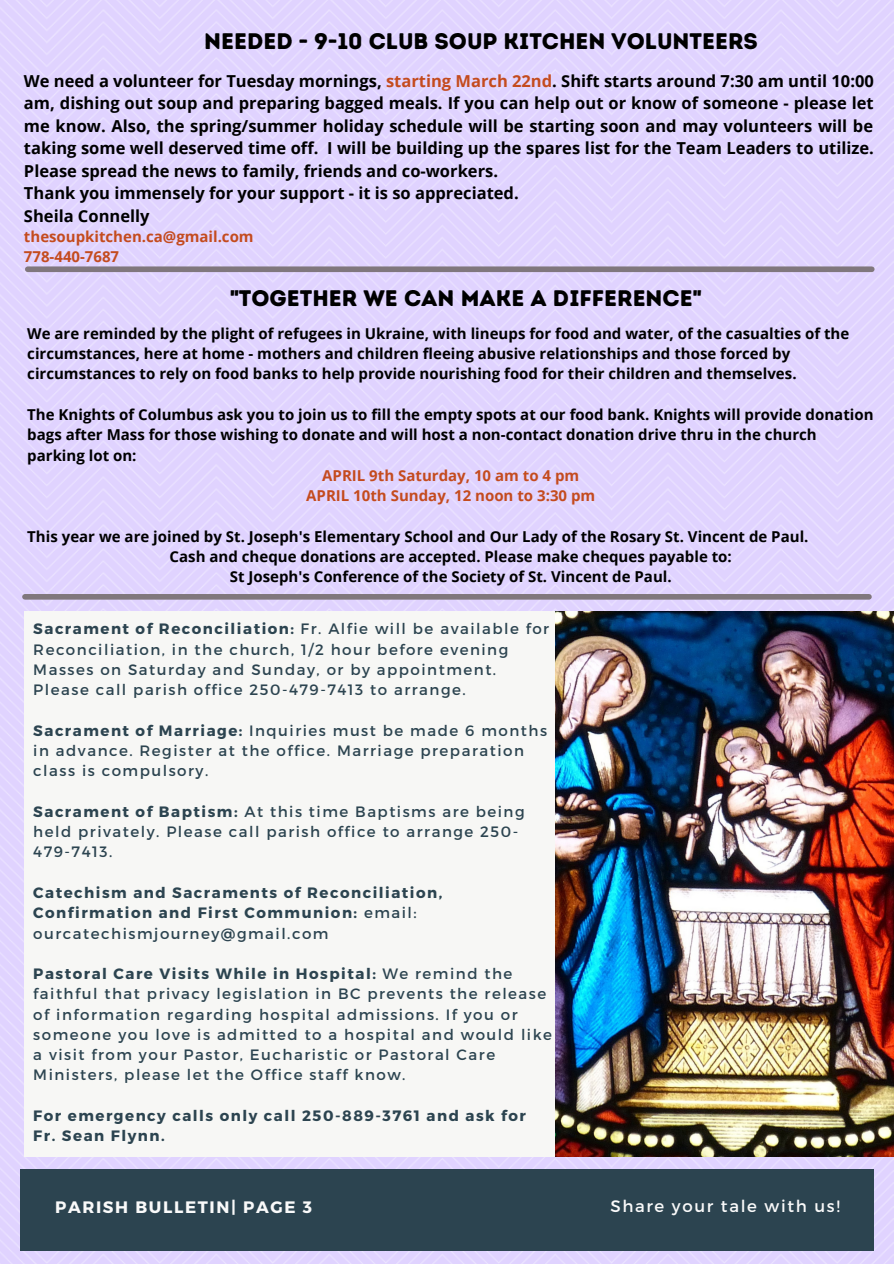
<style>
.page{position:relative;width:894px;height:1264px;background:#fff}
.page>*{position:absolute;margin:0;border:0;box-sizing:border-box;transform-origin:0 0}
.t1{font:22.5px "Intro Rust Base";color:#000}
.t2{font:700 16.5px/22.5px "Open Sans";color:#000;text-align:justify}
.t3{font:700 16.5px "Montserrat";letter-spacing:.1em;color:#fafafa}
.t4{font:16.5px "Montserrat";letter-spacing:.1em;color:#fafafa}
.t5{font:15px/20.2px "Montserrat";letter-spacing:.1em;color:#2c4450}
.t6{font:700 15px/20.2px "Open Sans";color:#000}
.t7{font:700 15px/20.2px "Montserrat";letter-spacing:.1em;color:#2c4450}
.t8{font:700 15px "Open Sans";color:#c44b1e}
.s1{color:#c44b1e}
.s2{font-weight:700}
.s3{font-weight:400}
</style>
<div class="page">
<img style="left:0;top:0;width:893px;height:1263px">
<img style="left:554px;top:611px;width:339px;height:545px">
<div style="left:20px;top:1169px;width:853px;height:81px;background:#2c4450"></div>
<div style="left:24px;top:611px;width:530px;height:545px;background:#f7f7f5"></div>
<div style="left:25px;top:594px;width:843px;height:5px;background:#80777d"></div>
<div style="left:28px;top:266px;width:843px;height:6px;background:#80777d"></div>
<p class="t1" style="left:204px;top:27px;width:555px">NEEDED - 9-10 CLUB SOUP KITCHEN VOLUNTEERS</p>
<p class="t2" style="left:24px;top:69px;width:851px">We need a volunteer for Tuesday mornings, <span class="s1">starting March 22nd</span>. Shift starts around 7:30 am until 10:00 am, dishing out soup and preparing bagged meals. If you can help out or know of someone - please let me know. Also, the spring/summer holiday schedule will be starting soon and may volunteers will be taking some well deserved time off. I will be building up the spares list for the Team Leaders to utilize.<br>Please spread the news to family, friends and co-workers.</p>
<p class="t2" style="left:24px;top:181px;width:496px">Thank you immensely for your support - it is so appreciated.</p>
<p class="t2" style="left:24px;top:204px;width:127px">Sheila Connelly</p>
<p class="t8" style="left:24px;top:226px;width:231px">thesoupkitchen.ca@gmail.com</p>
<p class="t8" style="left:24px;top:246px;width:97px">778-440-7687</p>
<p class="t1" style="left:230px;top:285px;width:473px">"TOGETHER WE CAN MAKE A DIFFERENCE"</p>
<p class="t6" style="left:27px;top:323px;width:823px">We are reminded by the plight of refugees in Ukraine, with lineups for food and water, of the casualties of the circumstances, here at home - mothers and children fleeing abusive relationships and those forced by circumstances to rely on food banks to help provide nourishing food for their children and themselves.</p>
<p class="t6" style="left:27px;top:404px;width:847px">The Knights of Columbus ask you to join us to fill the empty spots at our food bank. Knights will provide donation bags after Mass for those wishing to donate and will host a non-contact donation drive thru in the church parking lot on:</p>
<p class="t8" style="left:322px;top:465px;width:258px">APRIL 9th Saturday, 10 am to 4 pm</p>
<p class="t8" style="left:306px;top:485px;width:290px">APRIL 10th Sunday, 12 noon to 3:30 pm</p>
<p class="t6" style="left:27px;top:525px;width:782px">This year we are joined by St. Joseph's Elementary School and Our Lady of the Rosary St. Vincent de Paul.</p>
<p class="t6" style="left:170px;top:546px;width:563px">Cash and cheque donations are accepted. Please make cheques payable to:</p>
<p class="t6" style="left:230px;top:566px;width:443px">St Joseph's Conference of the Society of St. Vincent de Paul.</p>
<p class="t5" style="left:33px;top:618px;width:517px"><span class="s2">Sacrament of Reconciliation:</span> Fr. Alfie will be available for Reconciliation, in the church, 1/2 hour before evening Masses on Saturday and Sunday, or by appointment.<br>Please call parish office 250-479-7413 to arrange.</p>
<p class="t5" style="left:33px;top:719px;width:515px"><span class="s2">Sacrament of Marriage:</span> Inquiries must be made 6 months in advance. Register at the office. Marriage preparation class is compulsory.</p>
<p class="t5" style="left:33px;top:800px;width:493px"><span class="s2">Sacrament of Baptism:</span> At this time Baptisms are being held privately. Please call parish office to arrange 250-<br>479-7413.</p>
<p class="t7" style="left:33px;top:881px;width:410px">Catechism and Sacraments of Reconciliation,<br>Confirmation and First Communion: <span class="s3">email: ourcatechismjourney@gmail.com</span></p>
<p class="t5" style="left:33px;top:962px;width:520px"><span class="s2">Pastoral Care Visits While in Hospital:</span> We remind the faithful that privacy legislation in BC prevents the release of information regarding hospital admissions. If you or someone you love is admitted to a hospital and would like a visit from your Pastor, Eucharistic or Pastoral Care Ministers, please let the Office staff know.</p>
<p class="t7" style="left:33px;top:1104px;width:494px">For emergency calls only call 250-889-3761 and ask for<br>Fr. Sean Flynn.</p>
<p class="t3" style="left:55px;top:1196px;width:258px">PARISH BULLETIN| PAGE 3</p>
<p class="t4" style="left:610px;top:1195px;width:231px">Share your tale with us!</p>
</div>
